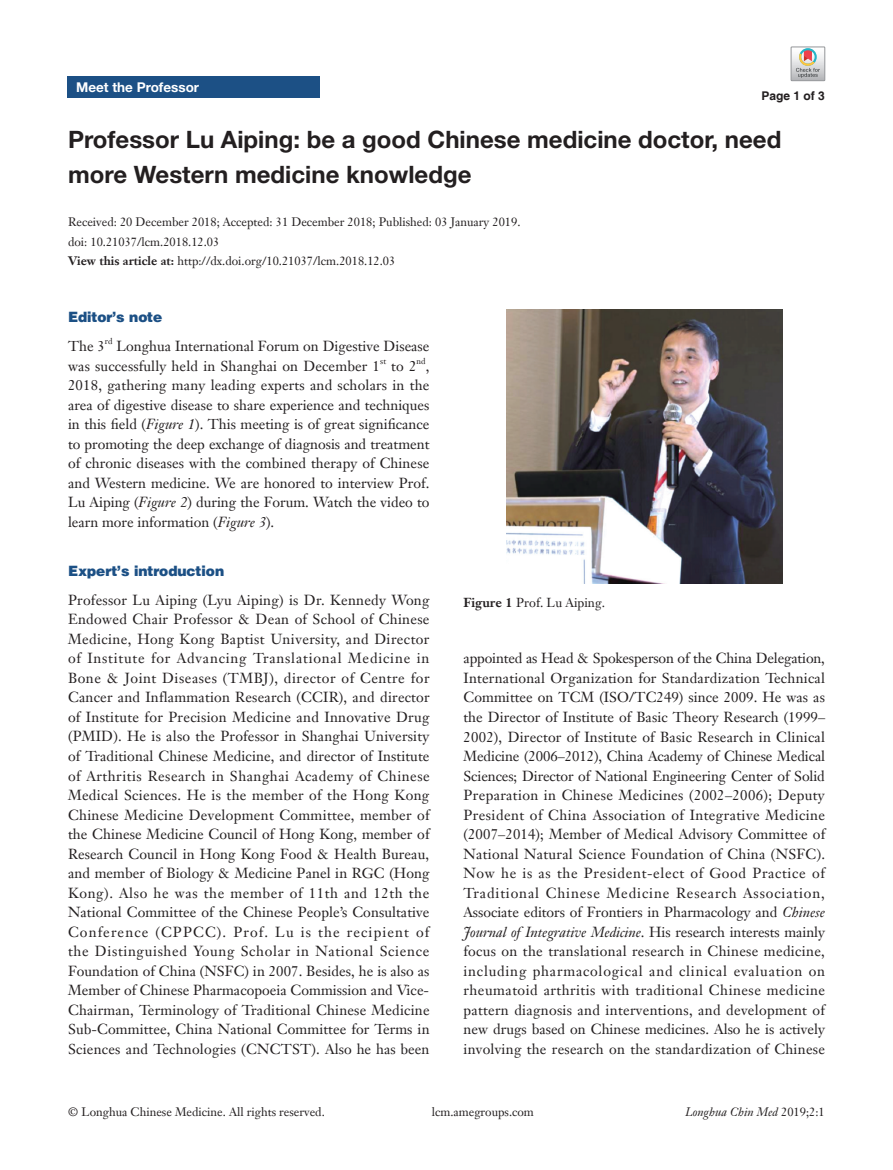
<style>
.page{position:relative;width:893px;height:1170px;background:#fff}
.page>*{position:absolute;margin:0;border:0;box-sizing:border-box;transform-origin:0 0}
.文题{font:700 24px/34.5px "Helvetica Neue LT Pro";color:#231f20}
.t1{font:14.25px/19.5px "Janson Text LT";letter-spacing:.01em;color:#231f20;text-align:justify}
.t2{font:900 14.25px "Helvetica";color:#1c5085}
.t3{font:700 13.5px "Helvetica Neue LT Pro";color:#fff}
.t4{font:12.75px "Janson Text LT";color:#231f20}
.t5{font:12px "Janson Text LT";color:#231f20}
.t6{font:italic 12px "Janson Text LT";color:#231f20}
.t7{font:700 12px "Helvetica";color:#231f20}
.t8{font:8.25px "Janson Text LT";color:#231f20}
.s1{font-weight:700}
.s2{font-style:italic}
.s3{font-style:normal}
</style>
<div class="page">
<div style="left:68px;top:77px;width:252px;height:21px;background:#1c5085"></div>
<img style="left:506px;top:310px;width:276px;height:273px">
<svg style="left:791px;top:47px;width:34px;height:34px"></svg>
<p class="t3" style="left:76px;top:79px;width:125px">Meet the Professor</p>
<p class="文题" style="left:68px;top:122px;width:715px">Professor Lu Aiping: be a good Chinese medicine doctor, need more Western medicine knowledge</p>
<p class="t5" style="left:68px;top:215px;width:454px">Received: 20 December 2018; Accepted: 31 December 2018; Published: 03 January 2019.</p>
<p class="t5" style="left:68px;top:234px;width:153px">doi: 10.21037/lcm.2018.12.03</p>
<p class="t5" style="left:68px;top:254px;width:329px"><span class="s1">View this article at:</span> http://dx.doi.org/10.21037/lcm.2018.12.03</p>
<p class="t7" style="left:762px;top:88px;width:65px">Page 1 of 3</p>
<p class="t2" style="left:68px;top:308px;width:96px">Editor’s note</p>
<p class="t1" style="left:68px;top:336px;width:38px">The 3</p>
<p class="t8" style="left:105px;top:336px;width:9px">rd</p>
<p class="t1" style="left:68px;top:336px;width:363px;text-indent:48px">Longhua International Forum on Digestive Disease was successfully held in Shanghai on December 1</p>
<p class="t8" style="left:380px;top:356px;width:7px">st</p>
<p class="t1" style="left:391px;top:356px;width:27px">to 2</p>
<p class="t8" style="left:417px;top:356px;width:11px">nd</p>
<p class="t1" style="left:68px;top:356px;width:363px;text-indent:358px">, 2018, gathering many leading experts and scholars in the area of digestive disease to share experience and techniques in this field (<span class="s2">Figure 1</span>). This meeting is of great significance to promoting the deep exchange of diagnosis and treatment of chronic diseases with the combined therapy of Chinese and Western medicine. We are honored to interview Prof.<br>Lu Aiping (<span class="s2">Figure 2</span>) during the Forum. Watch the video to learn more information (<span class="s2">Figure 3</span>).</p>
<p class="t2" style="left:68px;top:561px;width:158px">Expert’s introduction</p>
<p class="t1" style="left:68px;top:590px;width:363px">Professor Lu Aiping (Lyu Aiping) is Dr. Kennedy Wong Endowed Chair Professor &amp; Dean of School of Chinese Medicine, Hong Kong Baptist University, and Director of Institute for Advancing Translational Medicine in Bone &amp; Joint Diseases (TMBJ), director of Centre for Cancer and Inflammation Research (CCIR), and director of Institute for Precision Medicine and Innovative Drug (PMID). He is also the Professor in Shanghai University of Traditional Chinese Medicine, and director of Institute of Arthritis Research in Shanghai Academy of Chinese Medical Sciences. He is the member of the Hong Kong Chinese Medicine Development Committee, member of the Chinese Medicine Council of Hong Kong, member of Research Council in Hong Kong Food &amp; Health Bureau, and member of Biology &amp; Medicine Panel in RGC (Hong Kong). Also he was the member of 11th and 12th the National Committee of the Chinese People’s Consultative Conference (CPPCC). Prof. Lu is the recipient of the Distinguished Young Scholar in National Science Foundation of China (NSFC) in 2007. Besides, he is also as Member of Chinese Pharmacopoeia Commission and Vice-Chairman, Terminology of Traditional Chinese Medicine Sub-Committee, China National Committee for Terms in Sciences and Technologies (CNCTST). Also he has been</p>
<p class="t4" style="left:463px;top:594px;width:143px"><span class="s1">Figure 1</span> Prof. Lu Aiping.</p>
<p class="t1" style="left:463px;top:648px;width:363px">appointed as Head &amp; Spokesperson of the China Delegation, International Organization for Standardization Technical Committee on TCM (ISO/TC249) since 2009. He was as the Director of Institute of Basic Theory Research (1999– 2002), Director of Institute of Basic Research in Clinical Medicine (2006–2012), China Academy of Chinese Medical Sciences; Director of National Engineering Center of Solid Preparation in Chinese Medicines (2002–2006); Deputy President of China Association of Integrative Medicine (2007–2014); Member of Medical Advisory Committee of National Natural Science Foundation of China (NSFC).<br>Now he is as the President-elect of Good Practice of Traditional Chinese Medicine Research Association, Associate editors of Frontiers in Pharmacology and <span class="s2">Chinese Journal of Integrative Medicine</span>. His research interests mainly focus on the translational research in Chinese medicine, including pharmacological and clinical evaluation on rheumatoid arthritis with traditional Chinese medicine pattern diagnosis and interventions, and development of new drugs based on Chinese medicines. Also he is actively involving the research on the standardization of Chinese</p>
<p class="t5" style="left:68px;top:1104px;width:258px">© Longhua Chinese Medicine. All rights reserved.</p>
<p class="t5" style="left:432px;top:1104px;width:104px">lcm.amegroups.com</p>
<p class="t6" style="left:685px;top:1104px;width:141px">Longhua Chin Med <span class="s3">2019;2:1</span></p>
</div>
